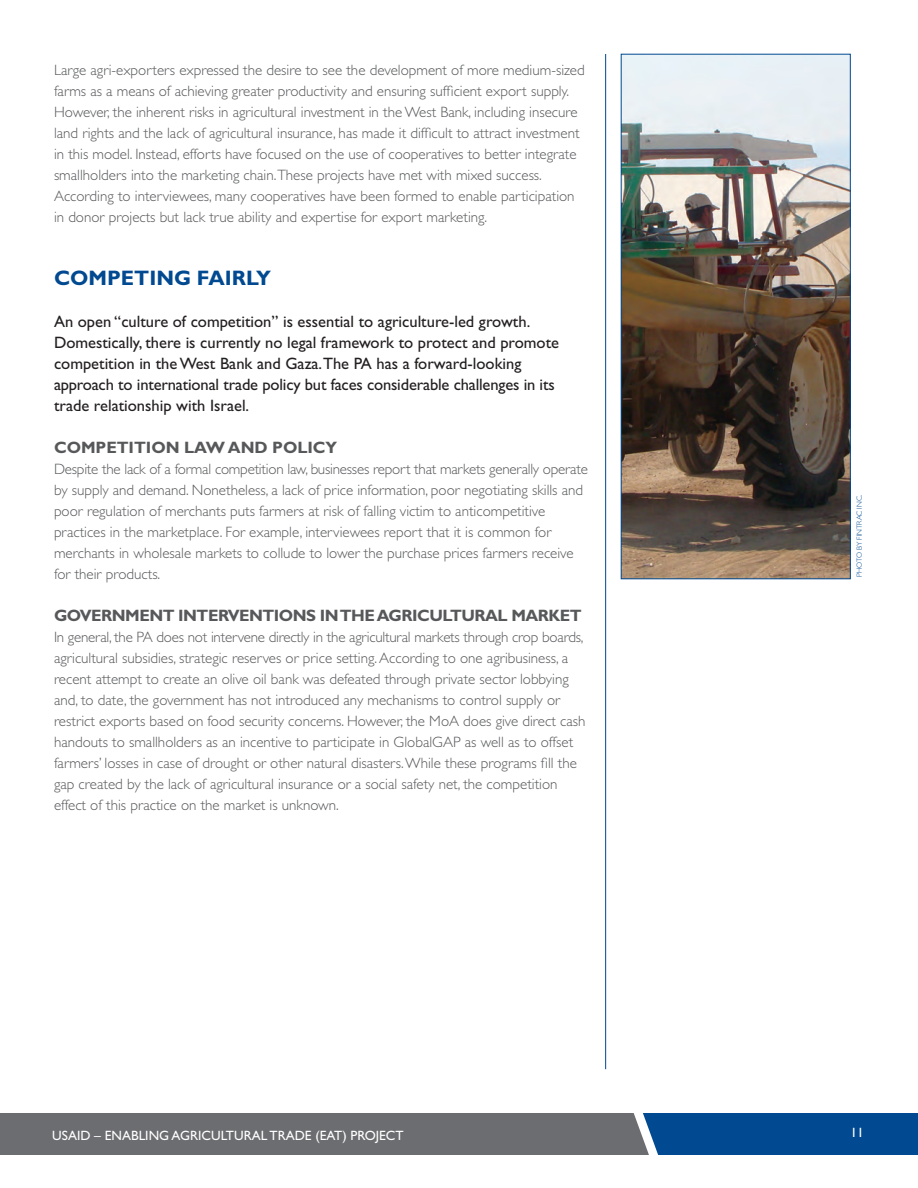
<style>
.page{position:relative;width:918px;height:1188px;background:#fff}
.page>*{position:absolute;margin:0;border:0;box-sizing:border-box;transform-origin:0 0}
.t1{font:700 21px "Gill Sans Std";color:#014990}
.t2{font:16.5px/21px "Gill Sans Std";color:#231f20}
.t3{font:700 16.5px "Gill Sans Std";letter-spacing:-.03em;color:#57585a}
.t4{font:700 16.5px "Gill Sans Std";letter-spacing:-.005em;color:#57585a}
.t5{font:300 15px/21px "Gill Sans Std";color:#57585a}
.t6{font:13.5px "Gill Sans Std";color:#fff}
.t7{font:300 7.5px "Gill Sans Std";color:#014990}
</style>
<div class="page">
<svg style="left:0;top:1113px;width:918px;height:42px;background:#4e647a"></svg>
<img style="left:623px;top:56px;width:225px;height:521px">
<div style="left:621px;top:54px;width:229px;height:525px;border:1px solid #014990"></div>
<hr style="left:605px;top:54px;width:1px;height:1015px;background:#014990">
<p class="t5" style="left:54px;top:60px;width:532px">Large agri-exporters expressed the desire to see the development of more medium-sized farms as a means of achieving greater productivity and ensuring sufficient export supply.<br>However, the inherent risks in agricultural investment in the West Bank, including insecure land rights and the lack of agricultural insurance, has made it difficult to attract investment in this model. Instead, efforts have focused on the use of cooperatives to better integrate smallholders into the marketing chain.These projects have met with mixed success.<br>According to interviewees, many cooperatives have been formed to enable participation in donor projects but lack true ability and expertise for export marketing.</p>
<h1 class="t1" style="left:54px;top:265px;width:219px">COMPETING FAIRLY</h1>
<p class="t2" style="left:54px;top:311px;width:507px">An open “culture of competition” is essential to agriculture-led growth.<br>Domestically, there is currently no legal framework to protect and promote competition in the West Bank and Gaza.The PA has a forward-looking approach to international trade policy but faces considerable challenges in its trade relationship with Israel.</p>
<p class="t4" style="left:54px;top:438px;width:285px">COMPETITION LAW AND POLICY</p>
<p class="t5" style="left:54px;top:459px;width:535px">Despite the lack of a formal competition law, businesses report that markets generally operate by supply and demand. Nonetheless, a lack of price information, poor negotiating skills and poor regulation of merchants puts farmers at risk of falling victim to anticompetitive practices in the marketplace. For example, interviewees report that it is common for merchants in wholesale markets to collude to lower the purchase prices farmers receive for their products.</p>
<p class="t3" style="left:54px;top:606px;width:529px">GOVERNMENT I NTERVENTIONS IN THE AGRICULTURAL MARKET</p>
<p class="t5" style="left:54px;top:627px;width:533px">In general, the PA does not intervene directly in the agricultural markets through crop boards, agricultural subsidies, strategic reserves or price setting. According to one agribusiness, a recent attempt to create an olive oil bank was defeated through private sector lobbying and, to date, the government has not introduced any mechanisms to control supply or restrict exports based on food security concerns. However, the MoA does give direct cash handouts to smallholders as an incentive to participate in GlobalGAP as well as to offset farmers’ losses in case of drought or other natural disasters. While these programs fill the gap created by the lack of agricultural insurance or a social safety net, the competition effect of this practice on the market is unknown.</p>
<p class="t7" style="left:855px;top:577px;width:84px;rotate:-90deg">Photo By Fintrac Inc .</p>
<p class="t6" style="left:52px;top:1128px;width:349px">USAI D – Enabling Agricu ltu ral Trad e (EAT) Project</p>
<p class="t6" style="left:851px;top:1125px;width:15px">11</p>
</div>
